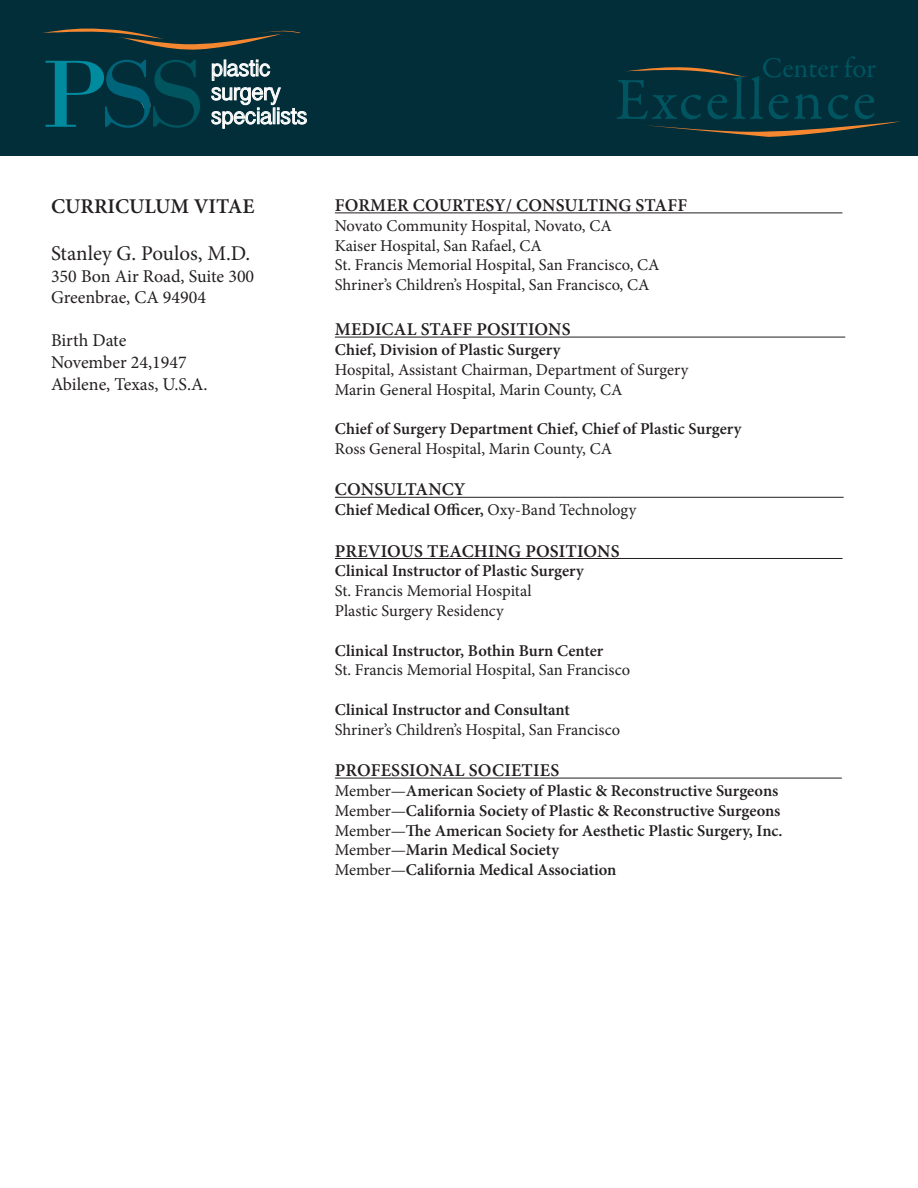
<style>
.page{position:relative;width:918px;height:1188px;background:#fff}
.page>*{position:absolute;margin:0;border:0;box-sizing:border-box;transform-origin:0 0}
.t1{font:60px "Garamond Premr Pro";letter-spacing:.045em;color:#005560}
.t2{font:28.8px "Garamond Premr Pro";letter-spacing:-.005em;color:#005560}
.t3{font:24.15px/24px "Inai Mathi";letter-spacing:-.01em;color:#fff}
.t4{font:21px "Minion Pro";color:#231f20}
.t5{font:600 21px "Minion Pro";color:#231f20}
.t6{font:600 18px "Minion Pro";letter-spacing:.01em;color:#231f20}
.t7{font:18px "Minion Pro";color:#231f20}
.t8{font:600 16.5px "Minion Pro";color:#231f20}
.t9{font:16.5px "Minion Pro";color:#231f20}
.s1{font-weight:400}
</style>
<div class="page">
<hr style="left:335px;top:212px;width:507px;height:1px;background:#231f20">
<hr style="left:335px;top:337px;width:510px;height:1px;background:#231f20">
<hr style="left:335px;top:497px;width:509px;height:1px;background:#231f20">
<hr style="left:335px;top:558px;width:508px;height:1px;background:#231f20">
<hr style="left:335px;top:778px;width:507px;height:1px;background:#231f20">
<div style="left:0;top:0;width:918px;height:156px;background:#012e39"></div>
<svg style="left:46px;top:60px;width:154px;height:68px"></svg>
<svg style="left:42px;top:28px;width:259px;height:22px"></svg>
<svg style="left:212px;top:60px;width:58px;height:21px"></svg>
<svg style="left:212px;top:87px;width:95px;height:41px"></svg>
<svg style="left:647px;top:121px;width:253px;height:16px"></svg>
<svg style="left:625px;top:67px;width:121px;height:10px"></svg>
<p class="t3" style="left:211px;top:57px;width:98px">plastic surgery specialists</p>
<p class="t2" style="left:762px;top:51px;width:116px">Center for</p>
<p class="t1" style="left:615px;top:64px;width:262px">Excellence</p>
<p class="t5" style="left:51px;top:192px;width:205px">CURRICULUM VITAE</p>
<p class="t4" style="left:51px;top:239px;width:201px">Stanley G. Poulos, M.D.</p>
<p class="t7" style="left:51px;top:264px;width:205px">350 Bon Air Road, Suite 300</p>
<p class="t7" style="left:51px;top:285px;width:157px">Greenbrae, CA 94904</p>
<p class="t7" style="left:51px;top:329px;width:77px">Birth Date</p>
<p class="t7" style="left:51px;top:350px;width:137px">November 24,1947</p>
<p class="t7" style="left:51px;top:372px;width:158px">Abilene, Texas, U.S.A.</p>
<p class="t6" style="left:335px;top:193px;width:354px">FORMER COURTESY/ CONSULTING STAFF</p>
<p class="t9" style="left:335px;top:215px;width:279px">Novato Community Hospital, Novato, CA</p>
<p class="t9" style="left:335px;top:234px;width:209px">Kaiser Hospital, San Rafael, CA</p>
<p class="t9" style="left:335px;top:254px;width:326px">St. Francis Memorial Hospital, San Francisco, CA</p>
<p class="t9" style="left:335px;top:274px;width:316px">Shriner’s Children’s Hospital, San Francisco, CA</p>
<p class="t6" style="left:335px;top:317px;width:237px">MEDICAL STAFF POSITIONS</p>
<p class="t8" style="left:335px;top:338px;width:227px">Chief, Division of Plastic Surgery</p>
<p class="t9" style="left:335px;top:359px;width:355px">Hospital, Assistant Chairman, Department of Surgery</p>
<p class="t9" style="left:335px;top:378px;width:289px">Marin General Hospital, Marin County, CA</p>
<p class="t8" style="left:335px;top:418px;width:408px">Chief of Surgery Department Chief, Chief of Plastic Surgery</p>
<p class="t9" style="left:335px;top:438px;width:279px">Ross General Hospital, Marin County, CA</p>
<p class="t6" style="left:335px;top:477px;width:132px">CONSULTANCY</p>
<p class="t8" style="left:335px;top:499px;width:303px">Chief Medical Officer, <span class="s1">Oxy-Band Technology</span></p>
<p class="t6" style="left:335px;top:538px;width:286px">PREVIOUS TEACHING POSITIONS</p>
<p class="t8" style="left:335px;top:560px;width:251px">Clinical Instructor of Plastic Surgery</p>
<p class="t9" style="left:335px;top:580px;width:198px">St. Francis Memorial Hospital</p>
<p class="t9" style="left:335px;top:600px;width:171px">Plastic Surgery Residency</p>
<p class="t8" style="left:335px;top:639px;width:270px">Clinical Instructor, Bothin Burn Center</p>
<p class="t9" style="left:335px;top:659px;width:297px">St. Francis Memorial Hospital, San Francisco</p>
<p class="t8" style="left:335px;top:698px;width:237px">Clinical Instructor and Consultant</p>
<p class="t9" style="left:335px;top:719px;width:287px">Shriner’s Children’s Hospital, San Francisco</p>
<p class="t6" style="left:335px;top:758px;width:226px">PROFESSIONAL SOCIETIES</p>
<p class="t8" style="left:335px;top:779px;width:445px"><span class="s1">Member—</span>American Society of Plastic &amp; Reconstructive Surgeons</p>
<p class="t8" style="left:335px;top:799px;width:447px"><span class="s1">Member—</span>California Society of Plastic &amp; Reconstructive Surgeons</p>
<p class="t8" style="left:335px;top:819px;width:449px"><span class="s1">Member—</span>The American Society for Aesthetic Plastic Surgery, Inc.</p>
<p class="t8" style="left:335px;top:839px;width:226px"><span class="s1">Member—</span>Marin Medical Society</p>
<p class="t8" style="left:335px;top:859px;width:283px"><span class="s1">Member—</span>California Medical Association</p>
</div>
